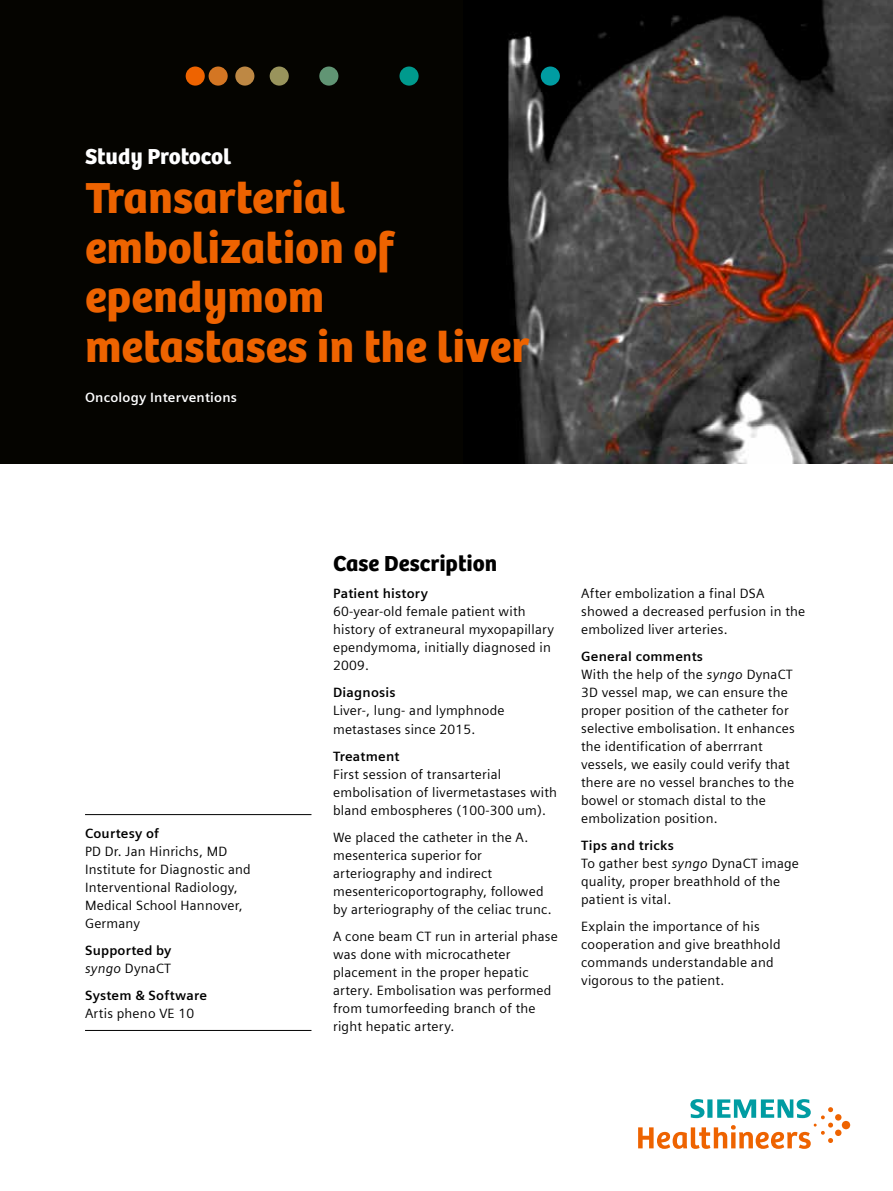
<style>
.page{position:relative;width:893px;height:1191px;background:#fff}
.page>*{position:absolute;margin:0;border:0;box-sizing:border-box;transform-origin:0 0}
.t1{font:45px/49.5px "SH Bree Headline Regular";color:#ee6300}
.t2{font:22.5px "SH Bree Headline Regular";color:#000}
.t3{font:22.5px "SH Bree Headline Regular";letter-spacing:-.01em;color:#fff}
.t4{font:13.5px/18px "Siemens Sans";letter-spacing:.015em;color:#000}
.t5{font:700 13.5px/18px "Siemens Sans";letter-spacing:.015em;color:#000}
.t6{font:700 13.5px "Siemens Sans";letter-spacing:.015em;color:#fff}
.s1{font-weight:400;font-style:italic}
.s2{font-weight:400}
.s3{font-weight:700}
.s4{font-style:italic}
</style>
<div class="page">
<div style="left:0;top:0;width:893px;height:463px;background:#050400"></div>
<img style="left:508px;top:0;width:385px;height:463px">
<svg style="left:638px;top:1099px;width:212px;height:50px"></svg>
<hr style="left:85px;top:814px;width:226px;height:1px;background:#000">
<hr style="left:85px;top:1030px;width:226px;height:1px;background:#000">
<div style="left:186px;top:66px;width:19px;height:20px;background:#ee6300;border-radius:50%"></div>
<div style="left:209px;top:66px;width:19px;height:20px;background:#d47623;border-radius:50%"></div>
<div style="left:235px;top:66px;width:19px;height:20px;background:#be8844;border-radius:50%"></div>
<div style="left:270px;top:66px;width:19px;height:20px;background:#99945c;border-radius:50%"></div>
<div style="left:319px;top:66px;width:19px;height:20px;background:#619574;border-radius:50%"></div>
<div style="left:399px;top:66px;width:20px;height:20px;background:#009a8d;border-radius:50%"></div>
<div style="left:541px;top:66px;width:19px;height:20px;background:#009ca2;border-radius:50%"></div>
<h2 class="t3" style="left:85px;top:139px;width:148px">Study Protocol</h2>
<h1 class="t1" style="left:85px;top:172px;width:446px">Transarterial embolization of ependymom metastases in the liver</h1>
<p class="t6" style="left:85px;top:387px;width:153px">Oncology Interventions</p>
<p class="t5" style="left:85px;top:823px;width:76px">Courtesy of</p>
<p class="t4" style="left:85px;top:841px;width:167px">PD Dr. Jan Hinrichs, MD<br>Institute for Diagnostic and<br>Interventional Radiology,<br>Medical School Hannover,<br>Germany</p>
<p class="t5" style="left:85px;top:940px;width:88px">Supported by <span class="s1">syngo</span> <span class="s2">DynaCT</span></p>
<p class="t5" style="left:85px;top:985px;width:123px">System &amp; Software</p>
<p class="t4" style="left:85px;top:1003px;width:111px">Artis pheno VE 10</p>
<h2 class="t2" style="left:333px;top:546px;width:166px">Case Description</h2>
<p class="t5" style="left:333px;top:584px;width:96px">Patient history</p>
<p class="t4" style="left:333px;top:602px;width:223px">60-year-old female patient with history of extraneural myxopapillary ependymoma, initially diagnosed in<br>2009.</p>
<p class="t5" style="left:333px;top:683px;width:64px">Diagnosis</p>
<p class="t4" style="left:333px;top:701px;width:173px">Liver-, lung- and lymphnode metastases since 2015.</p>
<p class="t5" style="left:333px;top:746px;width:68px">Treatment</p>
<p class="t4" style="left:333px;top:764px;width:225px">First session of transarterial embolisation of livermetastases with bland embospheres (100-300 um).</p>
<p class="t4" style="left:333px;top:827px;width:220px">We placed the catheter in the A. mesenterica superior for arteriography and indirect mesentericoportography, followed by arteriography of the celiac trunc.</p>
<p class="t4" style="left:333px;top:926px;width:226px">A cone beam CT run in arterial phase was done with microcatheter placement in the proper hepatic artery. Embolisation was performed from tumorfeeding branch of the right hepatic artery.</p>
<p class="t4" style="left:581px;top:584px;width:226px">After embolization a final DSA showed a decreased perfusion in the embolized liver arteries.</p>
<p class="t4" style="left:581px;top:647px;width:215px"><span class="s3">General comments<br></span>With the help of the <span class="s4">syngo</span> DynaCT<br>3D vessel map, we can ensure the proper position of the catheter for selective embolisation. It enhances the identification of aberrrant vessels, we easily could verify that there are no vessel branches to the bowel or stomach distal to the embolization position.</p>
<p class="t4" style="left:581px;top:835px;width:219px"><span class="s3">Tips and tricks<br></span>To gather best <span class="s4">syngo</span> DynaCT image quality, proper breathhold of the patient is vital.</p>
<p class="t4" style="left:581px;top:916px;width:201px">Explain the importance of his cooperation and give breathhold commands understandable and vigorous to the patient.</p>
</div>
